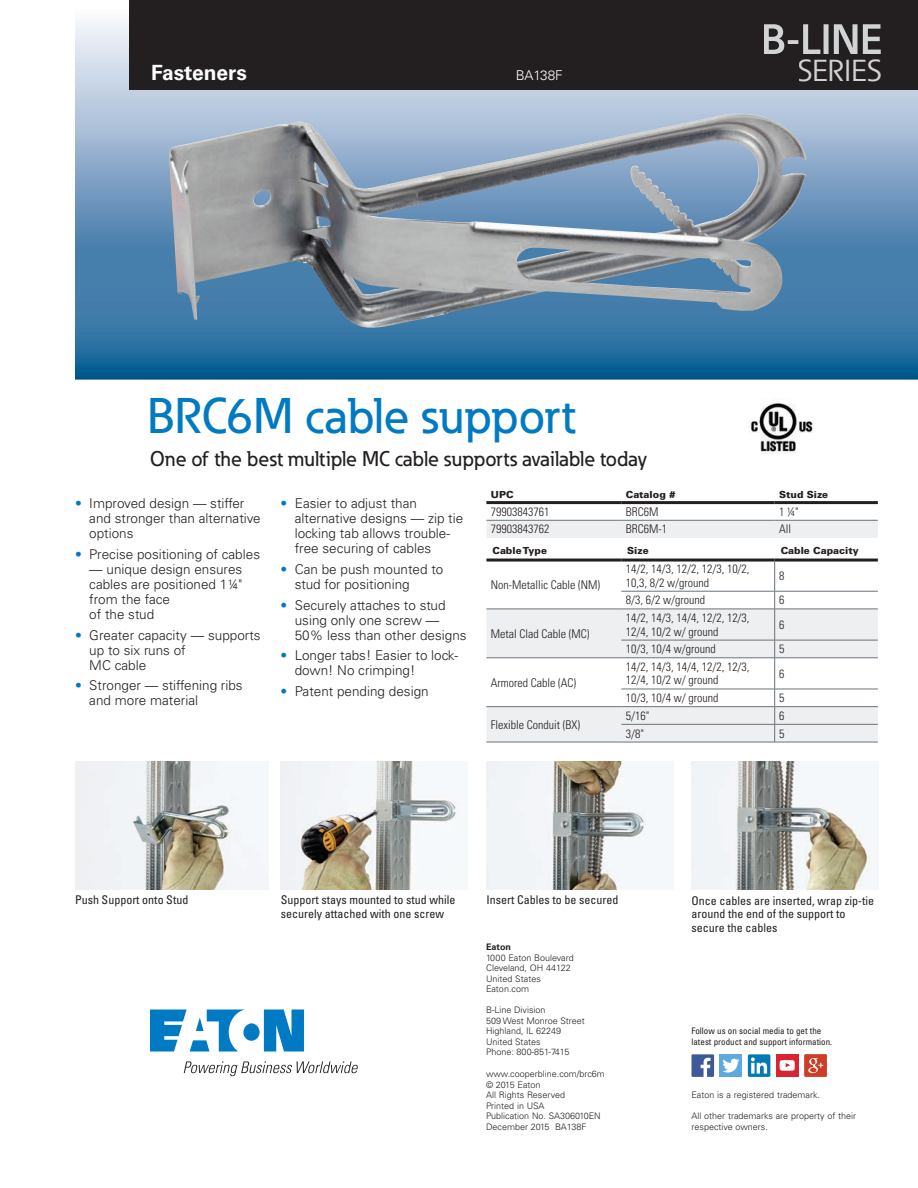
<style>
.page{position:relative;width:918px;height:1188px;background:#fff}
.page>*{position:absolute;margin:0;border:0;box-sizing:border-box;transform-origin:0 0}
.t1{font:500 49.5px "Eaton";color:#007ac2}
.t2{font:30px "Eaton";letter-spacing:-.005em;color:#d1d3d4}
.t3{font:500 21px "Eaton";color:#231f20}
.t4{font:700 21px "Univers LT Std";color:#fff}
.t5{font:300 13.5px/15px "Univers LT Std";color:#231f20}
.t6{font:300 13.5px "Univers LT Std";color:#fff}
.t7{font:300 condensed 12px/13.5px "Univers LT Std";color:#231f20}
.t8{font:condensed 12px/13.5px "Univers LT Std";color:#231f20}
.t9{font:900 9.75px "Univers LT Std";color:#231f20}
.t10{font:300 9px/10.5px "Univers LT Std";color:#231f20}
.t11{font:condensed 9px/10.5px "Univers LT Std";color:#231f20}
.t12{font:700 9px "Univers LT Std";color:#231f20}
.s1{color:#007ac2}
</style>
<div class="page">
<img style="left:280px;top:762px;width:183px;height:128px">
<img style="left:75px;top:762px;width:193px;height:128px">
<img style="left:486px;top:762px;width:161px;height:128px">
<img style="left:692px;top:762px;width:183px;height:128px">
<svg style="left:75px;top:20px;width:843px;height:360px;background:#5e90b7"></svg>
<img style="left:169px;top:114px;width:638px;height:214px">
<div style="left:129px;top:0;width:789px;height:90px;background:#231f20"></div>
<svg style="left:486px;top:521px;width:392px;height:221px"></svg>
<hr style="left:486px;top:501px;width:135px;height:3px;background:#231f20">
<hr style="left:621px;top:501px;width:154px;height:3px;background:#231f20">
<hr style="left:775px;top:501px;width:103px;height:3px;background:#231f20">
<hr style="left:486px;top:559px;width:135px;height:3px;background:#231f20">
<hr style="left:621px;top:559px;width:154px;height:3px;background:#231f20">
<hr style="left:775px;top:559px;width:103px;height:3px;background:#231f20">
<hr style="left:486px;top:520px;width:135px;height:1px;background:#6a747b">
<hr style="left:621px;top:520px;width:154px;height:1px;background:#6a747b">
<hr style="left:775px;top:520px;width:103px;height:1px;background:#6a747b">
<hr style="left:486px;top:742px;width:135px;height:1px;background:#6a747b">
<hr style="left:621px;top:742px;width:154px;height:1px;background:#6a747b">
<hr style="left:775px;top:742px;width:103px;height:1px;background:#6a747b">
<hr style="left:621px;top:591px;width:154px;height:1px;background:#6a747b">
<hr style="left:775px;top:591px;width:103px;height:1px;background:#6a747b">
<hr style="left:621px;top:640px;width:154px;height:1px;background:#6a747b">
<hr style="left:775px;top:640px;width:103px;height:1px;background:#6a747b">
<hr style="left:621px;top:689px;width:154px;height:1px;background:#6a747b">
<hr style="left:775px;top:689px;width:103px;height:1px;background:#6a747b">
<hr style="left:621px;top:724px;width:154px;height:1px;background:#6a747b">
<hr style="left:775px;top:724px;width:103px;height:1px;background:#6a747b">
<svg style="left:774px;top:562px;width:1px;height:47px"></svg>
<hr style="left:774px;top:609px;width:1px;height:31px;background:#6a747b">
<svg style="left:774px;top:640px;width:1px;height:18px"></svg>
<hr style="left:774px;top:658px;width:1px;height:31px;background:#6a747b">
<svg style="left:774px;top:689px;width:1px;height:53px"></svg>
<hr style="left:486px;top:609px;width:135px;height:1px;background:#6a747b">
<hr style="left:621px;top:609px;width:154px;height:1px;background:#6a747b">
<hr style="left:775px;top:609px;width:103px;height:1px;background:#6a747b">
<hr style="left:486px;top:658px;width:135px;height:1px;background:#6a747b">
<hr style="left:621px;top:658px;width:154px;height:1px;background:#6a747b">
<hr style="left:775px;top:658px;width:103px;height:1px;background:#6a747b">
<hr style="left:486px;top:706px;width:135px;height:1px;background:#6a747b">
<hr style="left:621px;top:706px;width:154px;height:1px;background:#6a747b">
<hr style="left:775px;top:706px;width:103px;height:1px;background:#6a747b">
<img style="left:750px;top:402px;width:63px;height:52px">
<div style="left:776px;top:1054px;width:23px;height:23px;background:#da2431"></div>
<div style="left:720px;top:1054px;width:22px;height:23px;background:#5ea9dd"></div>
<svg style="left:692px;top:1054px;width:22px;height:23px"></svg>
<svg style="left:722px;top:1059px;width:18px;height:14px"></svg>
<div style="left:748px;top:1054px;width:22px;height:23px;background:#007bb6;border-radius:2px"></div>
<svg style="left:751px;top:1057px;width:16px;height:17px"></svg>
<svg style="left:804px;top:1054px;width:23px;height:23px"></svg>
<svg style="left:804px;top:1054px;width:23px;height:22px"></svg>
<img style="left:808px;top:1058px;width:10px;height:15px">
<svg style="left:780px;top:1060px;width:15px;height:11px"></svg>
<svg style="left:150px;top:1010px;width:154px;height:42px"></svg>
<svg style="left:184px;top:1061px;width:174px;height:15px"></svg>
<svg style="left:764px;top:24px;width:117px;height:30px"></svg>
<h3 class="t4" style="left:151px;top:60px;width:97px">Fasteners</h3>
<p class="t6" style="left:516px;top:67px;width:49px">BA138F</p>
<h1 class="t1" style="left:147px;top:385px;width:430px">BRC6M cable support</h1>
<h3 class="t3" style="left:150px;top:446px;width:499px">One of the best multiple MC cable supports available today</h3>
<h2 class="t2" style="left:798px;top:52px;width:86px">SERIES</h2>
<p class="t5" style="left:89px;top:496px;width:173px;text-indent:-14px"><span class="s1">•</span> Improved design — stiffer and stronger than alternative options</p>
<p class="t5" style="left:75px;top:547px;width:187px"><span class="s1">•</span> Precise positioning of cables</p>
<p class="t5" style="left:89px;top:562px;width:155px">— unique design ensures cables are positioned 1¼" from the face<br>of the stud</p>
<p class="t5" style="left:89px;top:627px;width:173px;text-indent:-14px"><span class="s1">•</span> Greater capacity — supports up to six runs of<br>MC cable</p>
<p class="t5" style="left:89px;top:678px;width:155px;text-indent:-14px"><span class="s1">•</span> Stronger — stiffening ribs and more material</p>
<p class="t5" style="left:295px;top:496px;width:170px;text-indent:-14px"><span class="s1">•</span> Easier to adjust than alternative designs — zip tie locking tab allows trouble&shy;free securing of cables</p>
<p class="t5" style="left:295px;top:562px;width:150px;text-indent:-14px"><span class="s1">•</span> Can be push mounted to stud for positioning</p>
<p class="t5" style="left:295px;top:597px;width:173px;text-indent:-14px"><span class="s1">•</span> Securely attaches to stud using only one screw —<br>50% less than other designs</p>
<p class="t5" style="left:295px;top:648px;width:165px;text-indent:-14px"><span class="s1">•</span> Longer tabs! Easier to lock&shy;down! No crimping!</p>
<p class="t5" style="left:281px;top:684px;width:150px"><span class="s1">•</span> Patent pending design</p>
<p class="t9" style="left:491px;top:488px;width:24px">UPC</p>
<p class="t9" style="left:626px;top:488px;width:51px">Catalog #</p>
<p class="t9" style="left:779px;top:488px;width:51px">Stud Size</p>
<p class="t7" style="left:491px;top:505px;width:60px">79903843761</p>
<p class="t7" style="left:626px;top:505px;width:34px">BRC6M</p>
<p class="t7" style="left:779px;top:505px;width:21px">1 ¼"</p>
<p class="t7" style="left:491px;top:523px;width:60px">79903843762</p>
<p class="t7" style="left:626px;top:523px;width:43px">BRC6M-1</p>
<p class="t7" style="left:779px;top:523px;width:13px">All</p>
<p class="t9" style="left:492px;top:544px;width:56px">Cable Type</p>
<p class="t9" style="left:627px;top:544px;width:23px">Size</p>
<p class="t9" style="left:781px;top:544px;width:79px">Cable Capacity</p>
<p class="t7" style="left:491px;top:578px;width:111px">Non-Metallic Cable (NM)</p>
<p class="t7" style="left:626px;top:562px;width:125px">14/2, 14/3, 12/2, 12/3, 10/2,<br>10,3, 8/2 w/ground</p>
<p class="t7" style="left:779px;top:569px;width:7px">8</p>
<p class="t7" style="left:626px;top:593px;width:81px">8/3, 6/2 w/ground</p>
<p class="t7" style="left:779px;top:593px;width:7px">6</p>
<p class="t7" style="left:491px;top:627px;width:100px">Metal Clad Cable (MC)</p>
<p class="t7" style="left:491px;top:676px;width:87px">Armored Cable (AC)</p>
<p class="t7" style="left:491px;top:718px;width:91px">Flexible Conduit (BX)</p>
<p class="t7" style="left:626px;top:611px;width:125px">14/2, 14/3, 14/4, 12/2, 12/3,<br>12/4, 10/2 w/ ground</p>
<p class="t7" style="left:779px;top:618px;width:7px">6</p>
<p class="t7" style="left:626px;top:642px;width:91px">10/3, 10/4 w/ground</p>
<p class="t7" style="left:779px;top:642px;width:7px">5</p>
<p class="t7" style="left:626px;top:660px;width:125px">14/2, 14/3, 14/4, 12/2, 12/3,<br>12/4, 10/2 w/ ground</p>
<p class="t7" style="left:779px;top:667px;width:7px">6</p>
<p class="t7" style="left:626px;top:691px;width:94px">10/3, 10/4 w/ ground</p>
<p class="t7" style="left:779px;top:691px;width:7px">5</p>
<p class="t7" style="left:626px;top:709px;width:25px">5/16"</p>
<p class="t7" style="left:779px;top:709px;width:7px">6</p>
<p class="t7" style="left:626px;top:727px;width:20px">3/8"</p>
<p class="t7" style="left:779px;top:727px;width:7px">5</p>
<p class="t8" style="left:75px;top:893px;width:115px">Push Support onto Stud</p>
<p class="t8" style="left:281px;top:893px;width:176px">Support stays mounted to stud while</p>
<p class="t8" style="left:486px;top:893px;width:133px">Insert Cables to be secured</p>
<p class="t8" style="left:281px;top:907px;width:165px">securely attached with one screw</p>
<p class="t12" style="left:486px;top:942px;width:27px">Eaton</p>
<p class="t10" style="left:486px;top:952px;width:89px">1000 Eaton Boulevard<br>Cleveland, OH 44122<br>United States<br>Eaton.com</p>
<p class="t10" style="left:486px;top:1005px;width:100px">B-Line Division<br>509 West Monroe Street<br>Highland, IL 62249<br>United States<br>Phone: 800-851-7415</p>
<p class="t10" style="left:486px;top:1069px;width:120px">www.cooperbline.com/brc6m © 2015 Eaton<br>All Rights Reserved<br>Printed in USA<br>Publication No. SA306010EN<br>December 2015 BA138F</p>
<p class="t8" style="left:692px;top:893px;width:184px">Once cables are inserted, wrap zip-tie around the end of the support to secure the cables</p>
<p class="t11" style="left:692px;top:1026px;width:142px">Follow us on social media to get the latest product and support information.</p>
<p class="t10" style="left:692px;top:1090px;width:130px">Eaton is a registered trademark.</p>
<p class="t10" style="left:692px;top:1111px;width:166px">All other trademarks are property of their respective owners.</p>
</div>
